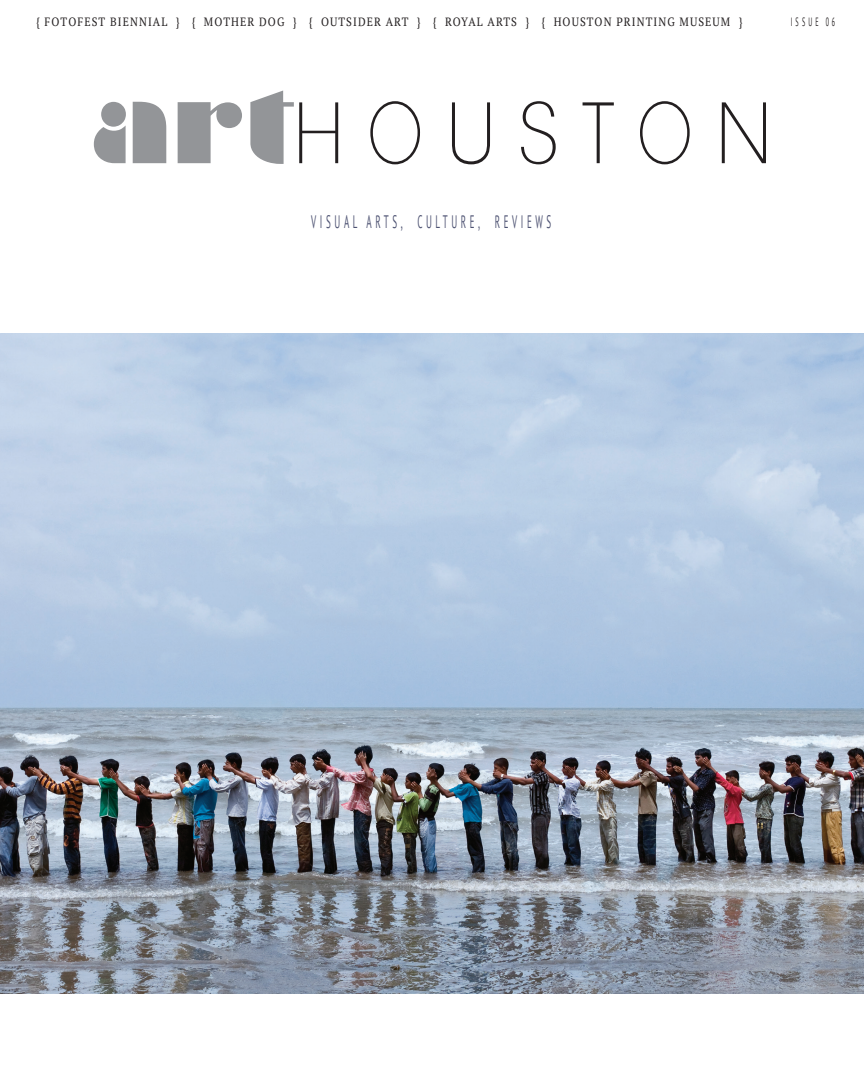
<style>
.page{position:relative;width:864px;height:1080px;background:#fff}
.page>*{position:absolute;margin:0;border:0;box-sizing:border-box;transform-origin:0 0}
.t1{font:200 85.5px "Avant Garde IT Cby BT";color:#231f20}
.t2{font:18px "PT Sans";letter-spacing:.4em;color:#4c5171;scale:.5 1}
.t3{font:12px "PT Serif";letter-spacing:.1em;color:#231f20;scale:.9 1}
.t4{font:12px "PT Sans";letter-spacing:.53em;color:#231f20;scale:.5 1}
.s1{font-family:"Braggadocio";font-weight:400;font-size:108px;color:#939598}
</style>
<div class="page">
<img style="left:0;top:333px;width:864px;height:660px">
<p class="t3" style="left:36px;top:14px;width:787px">{ FOTOFEST BIENNIAL } { MOTHER DOG } { OUTSIDER ART } { ROYAL ARTS } { HOUSTON PRINTING MUSEUM }</p>
<p class="t4" style="left:791px;top:15px;width:90px">ISSUE 06</p>
<h1 class="t1" style="left:90px;top:81px;width:684px"><span class="s1">art</span>H O U S T O N</h1>
<h2 class="t2" style="left:311px;top:211px;width:482px">VISUAL ARTS, CULTURE, REVIEWS</h2>
</div>
